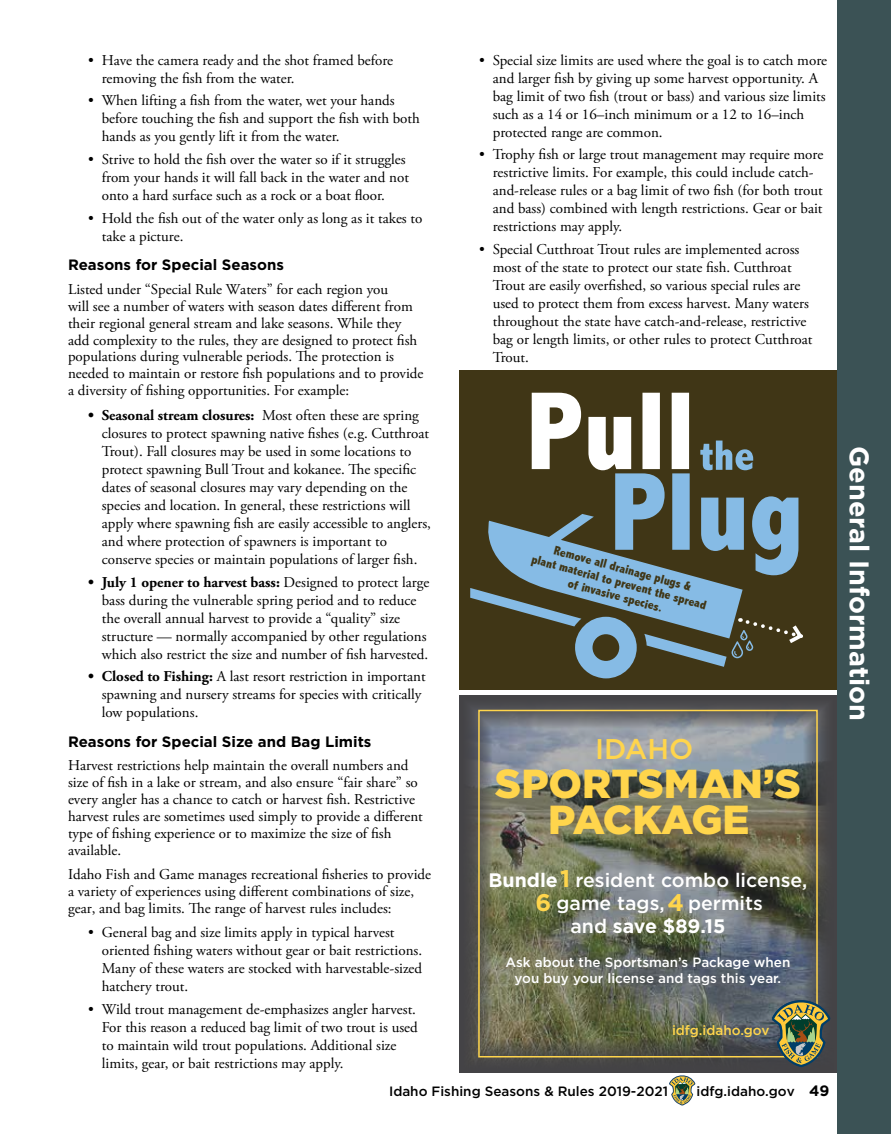
<style>
.page{position:relative;width:891px;height:1134px;background:#fff}
.page>*{position:absolute;margin:0;border:0;box-sizing:border-box;transform-origin:0 0}
.t1{font:900 40.5px/36.2px "Gotham";color:#ffd54c;text-align:center}
.t2{font:500 28.5px "Gotham";color:#ffd54c}
.t3{font:700 27px "Gotham";color:#fff}
.t4{font:700 24px "Gotham";color:#ffd54c}
.t5{font:500 19.5px "Gotham";color:#fff}
.t6{font:700 19.5px "Gotham";letter-spacing:-.005em;color:#fff}
.t7{font:15px/18px "Adobe Garamond Pro";color:#000}
.t8{font:700 15px "Gotham";color:#000}
.t9{font:500 13.5px/16.2px "Gotham";color:#fff;text-align:center}
.t10{font:500 13.5px "Gotham";color:#000}
.t11{font:500 13.5px "Gotham";color:#ffd54c}
.t12{font:800 condensed 12.75px/14px "Abadi";color:#403616;text-align:center}
.s1{font-weight:700}
.s2{font-weight:500}
.s3{font-weight:700;font-size:15px}
</style>
<div class="page">
<svg style="left:669px;top:1075px;width:26px;height:31px"></svg>
<div style="left:837px;top:0;width:54px;height:1134px;background:#3b5255"></div>
<div style="left:459px;top:370px;width:378px;height:320px;background:#403616"></div>
<svg style="left:470px;top:393px;width:333px;height:285px"></svg>
<img style="left:459px;top:695px;width:378px;height:378px">
<div style="left:478px;top:710px;width:340px;height:348px;border:2px solid #ffd54c"></div>
<svg style="left:772px;top:1000px;width:58px;height:67px;background:#6c724f"></svg>
<p class="t7" style="left:102px;top:52px;width:293px;text-indent:-14px">• Have the camera ready and the shot framed before removing the fish from the water.</p>
<p class="t7" style="left:102px;top:92px;width:320px;text-indent:-14px">• When lifting a fish from the water, wet your hands before touching the fish and support the fish with both hands as you gently lift it from the water.</p>
<p class="t7" style="left:102px;top:151px;width:309px;text-indent:-14px">• Strive to hold the fish over the water so if it struggles from your hands it will fall back in the water and not onto a hard surface such as a rock or a boat floor.</p>
<p class="t7" style="left:102px;top:209px;width:322px;text-indent:-14px">• Hold the fish out of the water only as long as it takes to take a picture.</p>
<p class="t8" style="left:68px;top:255px;width:217px">Reasons for Special Seasons</p>
<p class="t7" style="left:68px;top:281px;width:357px;line-height:17px">Listed under “Special Rule Waters” for each region you<br>will see a number of waters with season dates different from their regional general stream and lake seasons. While they add complexity to the rules, they are designed to protect fish populations during vulnerable periods. The protection is needed to maintain or restore fish populations and to provide a diversity of fishing opportunities. For example:</p>
<p class="t7" style="left:102px;top:407px;width:331px;text-indent:-14px"><span class="s1">• Seasonal stream closures:</span> Most often these are spring closures to protect spawning native fishes (e.g. Cutthroat Trout). Fall closures may be used in some locations to protect spawning Bull Trout and kokanee. The specific dates of seasonal closures may vary depending on the species and location. In general, these restrictions will apply where spawning fish are easily accessible to anglers, and where protection of spawners is important to conserve species or maintain populations of larger fish.</p>
<p class="t7" style="left:102px;top:574px;width:329px;text-indent:-14px"><span class="s1">• July 1 opener to harvest bass:</span> Designed to protect large bass during the vulnerable spring period and to reduce the overall annual harvest to provide a “quality” size structure — normally accompanied by other regulations which also restrict the size and number of fish harvested.</p>
<p class="t7" style="left:102px;top:668px;width:326px;text-indent:-14px"><span class="s1">• Closed to Fishing:</span> A last resort restriction in important spawning and nursery streams for species with critically low populations.</p>
<p class="t8" style="left:68px;top:731px;width:305px">Reasons for Special Size and Bag Limits</p>
<p class="t7" style="left:68px;top:758px;width:356px;line-height:17px">Harvest restrictions help maintain the overall numbers and size of fish in a lake or stream, and also ensure “fair share” so every angler has a chance to catch or harvest fish. Restrictive harvest rules are sometimes used simply to provide a different type of fishing experience or to maximize the size of fish available.</p>
<p class="t7" style="left:68px;top:866px;width:365px;line-height:17px">Idaho Fish and Game manages recreational fisheries to provide a variety of experiences using different combinations of size, gear, and bag limits. The range of harvest rules includes:</p>
<p class="t7" style="left:102px;top:924px;width:322px;text-indent:-14px">• General bag and size limits apply in typical harvest oriented fishing waters without gear or bait restrictions.<br>Many of these waters are stocked with harvestable-sized hatchery trout.</p>
<p class="t7" style="left:102px;top:1001px;width:318px;text-indent:-14px">• Wild trout management de-emphasizes angler harvest.<br>For this reason a reduced bag limit of two trout is used to maintain wild trout populations. Additional size limits, gear, or bait restrictions may apply.</p>
<p class="t7" style="left:493px;top:52px;width:336px;text-indent:-14px">• Special size limits are used where the goal is to catch more and larger fish by giving up some harvest opportunity. A bag limit of two fish (trout or bass) and various size limits such as a 14 or 16–inch minimum or a 12 to 16–inch protected range are common.</p>
<p class="t7" style="left:493px;top:146px;width:332px;text-indent:-14px">• Trophy fish or large trout management may require more restrictive limits. For example, this could include catch&shy;and-release rules or a bag limit of two fish (for both trout and bass) combined with length restrictions. Gear or bait restrictions may apply.</p>
<p class="t7" style="left:493px;top:241px;width:321px;text-indent:-14px">• Special Cutthroat Trout rules are implemented across most of the state to protect our state fish. Cutthroat Trout are easily overfished, so various special rules are used to protect them from excess harvest. Many waters throughout the state have catch-and-release, restrictive bag or length limits, or other rules to protect Cutthroat Trout.</p>
<p class="t12" style="left:537px;top:538px;width:182px;rotate:15deg">Remove all drainage plugs &amp;<br>plant material to prevent the spread of invasive species.</p>
<h2 class="t2" style="left:595px;top:731px;width:100px">IDAHO</h2>
<h1 class="t1" style="left:495px;top:765px;width:308px">SPORTSMAN’S<br>PACKAGE</h1>
<h3 class="t4" style="left:560px;top:862px;width:12px">1</h3>
<h3 class="t5" style="left:489px;top:867px;width:320px"><span class="s1">Bundle</span> resident combo license,</h3>
<h3 class="t5" style="left:556px;top:890px;width:208px">game tags, permits</h3>
<h3 class="t6" style="left:571px;top:913px;width:156px"><span class="s2">and</span> save $89.15</h3>
<h3 class="t4" style="left:536px;top:886px;width:17px">6</h3>
<h3 class="t4" style="left:668px;top:886px;width:18px">4</h3>
<p class="t9" style="left:505px;top:954px;width:286px">Ask about the Sportsman’s Package when you buy your license and tags this year.</p>
<p class="t11" style="left:672px;top:1022px;width:99px">idfg.idaho.gov</p>
<p class="t10" style="left:389px;top:1082px;width:281px">Idaho Fishing Seasons &amp; Rules 2019-2021</p>
<p class="t10" style="left:697px;top:1082px;width:135px">idfg.idaho.gov <span class="s3">49</span></p>
<h3 class="t3" style="left:877px;top:446px;width:276px;rotate:90deg">General Information</h3>
</div>
